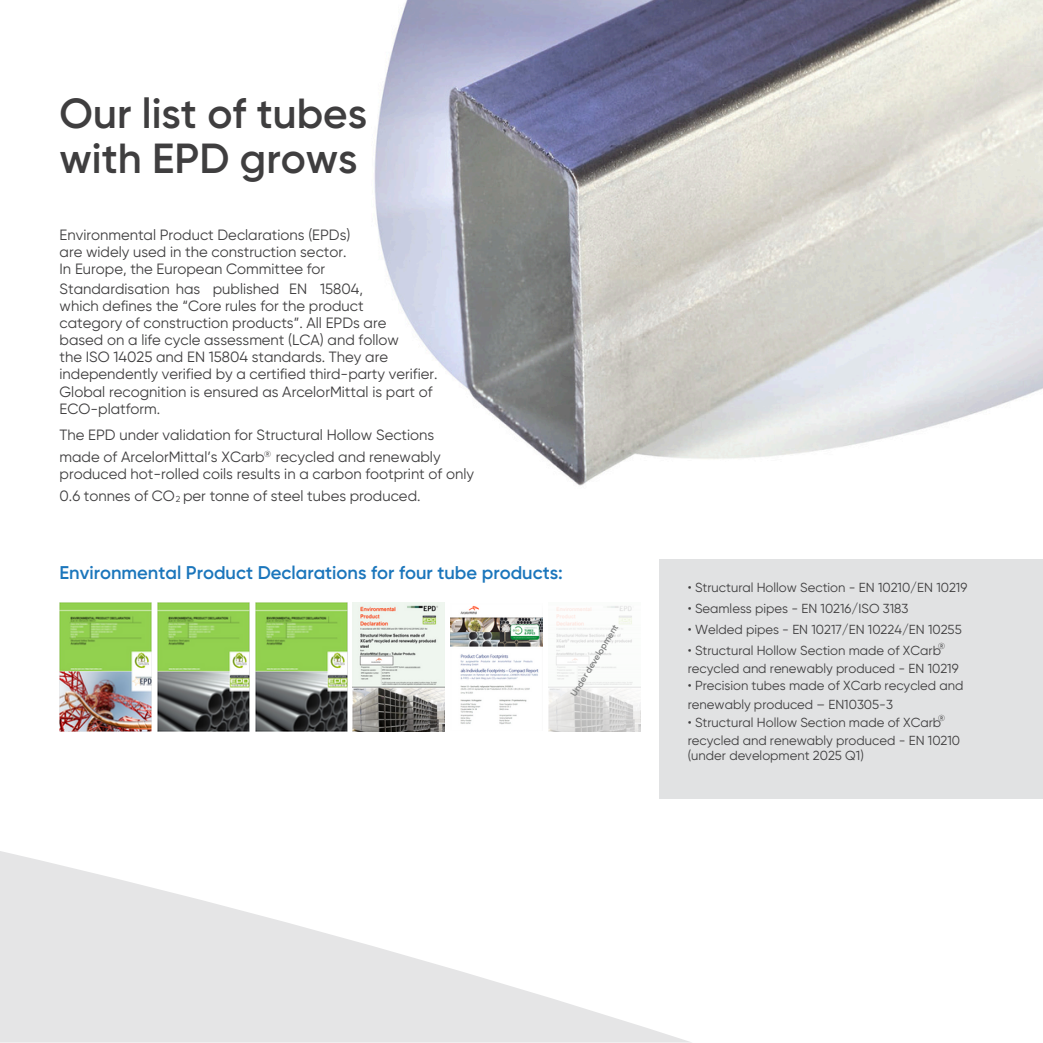
<style>
.page{position:relative;width:1043px;height:1043px;background:#fff}
.page>*{position:absolute;margin:0;border:0;box-sizing:border-box;transform-origin:0 0}
.t1{font:600 42px/44.6px "Gilroy";color:#3f3e3f}
.t2{font:600 18.38px "Gilroy";color:#1b76bc}
.t3{font:14.88px/17.2px "Gilroy";color:#3f3e3f}
.t4{font:13.12px/18.6px "Gilroy";color:#3f3e3f}
.t5{font:600 8.92px "Gilroy";color:#7f8080}
.t6{font:8.58px "Gilroy";color:#3f3e3f}
</style>
<div class="page">
<img style="left:374px;top:0;width:668px;height:486px">
<svg style="left:0;top:851px;width:690px;height:191px;fill:#e5e5e6"></svg>
<img style="left:255px;top:602px;width:92px;height:128px">
<img style="left:157px;top:602px;width:92px;height:129px">
<img style="left:60px;top:602px;width:91px;height:128px">
<div style="left:658px;top:558px;width:384px;height:240px;background:#e1e2e3"></div>
<img style="left:353px;top:602px;width:91px;height:129px">
<img style="left:451px;top:605px;width:91px;height:119px">
<img style="left:548px;top:730px;width:92px;height:1px">
<img style="left:548px;top:606px;width:92px;height:124px">
<p class="t1" style="left:60px;top:91px;width:309px">Our list of tubes with EPD grows</p>
<h1 class="t3" style="left:60px;top:226px;width:292px">Environmental Product Declarations (EPDs) are widely used in the construction sector.</h1>
<h4 class="t3" style="left:60px;top:260px;width:267px">In Europe, the European Committee for</h4>
<h4 class="t3" style="left:60px;top:280px;width:142px">Standardisation has</h4>
<h4 class="t3" style="left:213px;top:280px;width:68px">published</h4>
<h3 class="t3" style="left:289px;top:280px;width:19px">EN</h3>
<h4 class="t3" style="left:320px;top:280px;width:44px">15804,</h4>
<h4 class="t3" style="left:60px;top:297px;width:379px">which defines the “Core rules for the product<br>category of construction products”. All EPDs are<br>based on a life cycle assessment (LCA) and follow<br>the ISO 14025 and EN 15804 standards. They are independently verified by a certified third-party verifier.<br>Global recognition is ensured as ArcelorMittal is part of ECO-platform.</h4>
<h4 class="t3" style="left:60px;top:423px;width:382px;line-height:22.4px">The EPD under validation for Structural Hollow Sections made of ArcelorMittal’s XCarb recycled and renewably</h4>
<p class="t3" style="left:60px;top:465px;width:416px">produced hot-rolled coils results in a carbon footprint of only</p>
<h4 class="t3" style="left:60px;top:487px;width:117px">0.6 tonnes of CO</h4>
<h4 class="t3" style="left:183px;top:487px;width:239px">per tonne of steel tubes produced.</h4>
<h2 class="t6" style="left:264px;top:449px;width:8px">®</h2>
<h5 class="t6" style="left:176px;top:494px;width:6px">2</h5>
<p class="t2" style="left:60px;top:561px;width:504px">Environmental Product Declarations for four tube products:</p>
<p class="t5" style="left:568px;top:692px;width:83px;rotate:-58deg">Under development</p>
<h5 class="t4" style="left:687px;top:578px;width:281px">• Structural Hollow Section - EN 10210/EN 10219</h5>
<h5 class="t4" style="left:687px;top:599px;width:222px">• Seamless pipes - EN 10216/ISO 3183</h5>
<h5 class="t4" style="left:687px;top:620px;width:275px">• Welded pipes - EN 10217/EN 10224/EN 10255</h5>
<p class="t4" style="left:687px;top:641px;width:254px">• Structural Hollow Section made of XCarb</p>
<h5 class="t4" style="left:687px;top:658px;width:272px">recycled and renewably produced - EN 10219</h5>
<h5 class="t4" style="left:687px;top:676px;width:277px">• Precision tubes made of XCarb recycled and renewably produced – EN10305-3</h5>
<h5 class="t4" style="left:687px;top:713px;width:255px">• Structural Hollow Section made of XCarb</h5>
<p class="t4" style="left:687px;top:732px;width:274px;line-height:15.2px">recycled and renewably produced - EN 10210 (under development 2025 Q1)</p>
<p class="t6" style="left:937px;top:640px;width:8px">®</p>
<p class="t6" style="left:937px;top:712px;width:8px">®</p>
</div>
